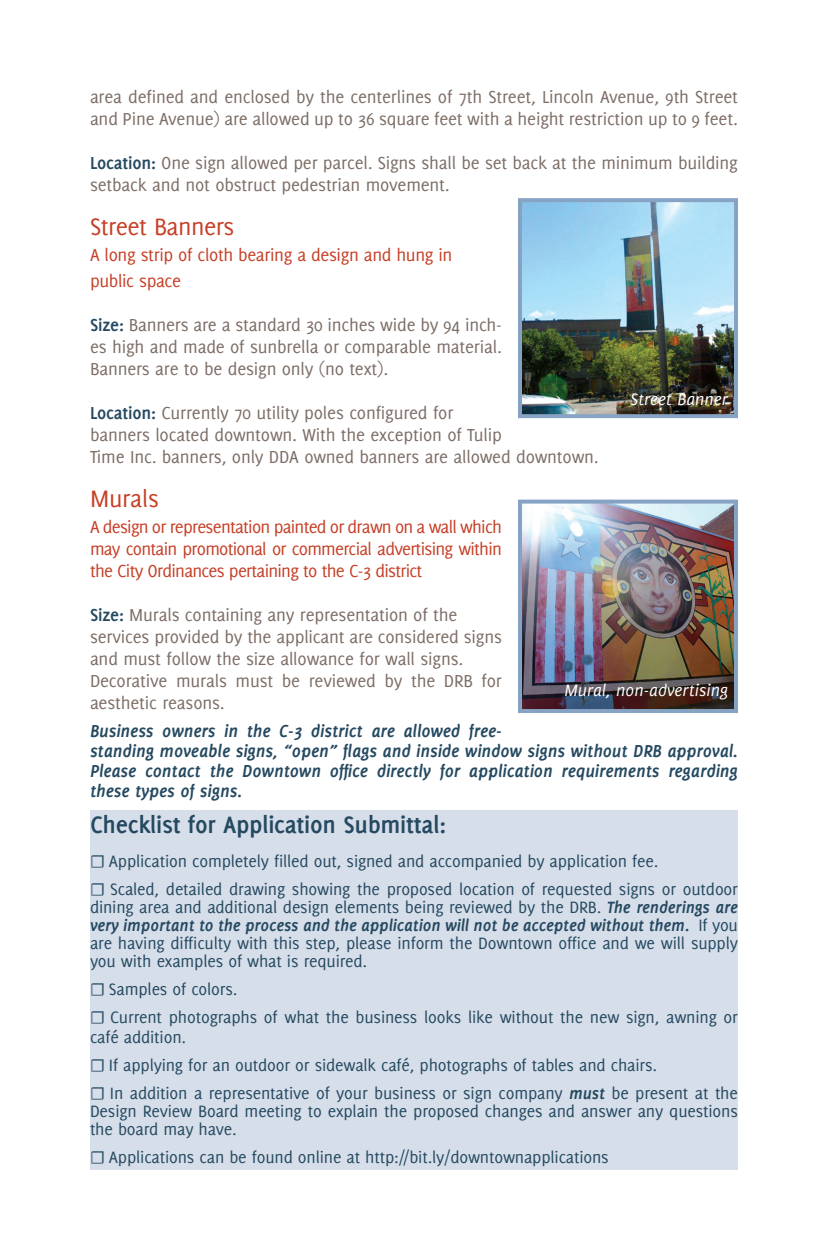
<style>
.page{position:relative;width:828px;height:1260px;background:#fff}
.page>*{position:absolute;margin:0;border:0;box-sizing:border-box;transform-origin:0 0}
.t1{font:700 26px "Delicious";letter-spacing:-.01em;color:#254960}
.t2{font:26px "Delicious";letter-spacing:-.02em;color:#c63f27}
.t3{font:19px/22px "Delicious";letter-spacing:-.01em;color:#7c6d65}
.t4{font:italic 700 19px/20px "Delicious";letter-spacing:-.01em;color:#254960}
.t5{font:19px/22px "Delicious";letter-spacing:-.04em;color:#c63f27;text-align:justify}
.t6{font:19px "Delicious";letter-spacing:-.02em;color:#c63f27}
.t7{font:18px/18px "Delicious";letter-spacing:-.01em;color:#254960;text-align:justify}
.t8{font:italic 18px "Delicious";color:#fff}
.s1{font-weight:700;color:#254960}
.s2{font-family:"Minion Pro"}
.s3{font-weight:700;font-style:italic}
.s4{font-weight:700}
</style>
<div class="page">
<div style="left:90px;top:810px;width:648px;height:360px;background:#d6deea"></div>
<img style="left:523px;top:203px;width:210px;height:210px">
<div style="left:518px;top:198px;width:220px;height:220px;border:4px solid #87a3c4"></div>
<img style="left:523px;top:505px;width:210px;height:203px">
<div style="left:518px;top:500px;width:220px;height:213px;border:4px solid #87a3c4"></div>
<p class="t3" style="left:90px;top:86px;width:650px">area defined and enclosed by the centerlines of 7th Street, Lincoln Avenue, 9th Street and Pine Avenue) are allowed up to 36 square feet with a height restriction up to 9 feet.</p>
<p class="t3" style="left:90px;top:152px;width:649px"><span class="s1">Location:</span> One sign allowed per parcel. Signs shall be set back at the minimum building setback and not obstruct pedestrian movement.</p>
<p class="t2" style="left:90px;top:212px;width:146px">Street Banners</p>
<p class="t6" style="left:90px;top:244px;width:364px">A long strip of cloth bearing a design and hung in</p>
<p class="t6" style="left:90px;top:270px;width:92px">public space</p>
<p class="t3" style="left:90px;top:314px;width:414px;text-align:justify"><span class="s1">Size:</span> Banners are a standard 30 inches wide by 94 inch&shy;es high and made of sunbrella or comparable material.<br>Banners are to be design only (no text).</p>
<p class="t3" style="left:90px;top:402px;width:365px"><span class="s1">Location:</span> Currently 70 utility poles configured for</p>
<p class="t3" style="left:90px;top:424px;width:510px">banners located downtown. With the exception of Tulip<br>Time Inc. banners, only DDA owned banners are allowed downtown.</p>
<p class="t2" style="left:90px;top:484px;width:70px">Murals</p>
<p class="t5" style="left:90px;top:516px;width:413px">A design or representation painted or drawn on a wall which may contain promotional or commercial advertising within the City Ordinances pertaining to the C-3 district</p>
<p class="t3" style="left:90px;top:604px;width:369px"><span class="s1">Size:</span> Murals containing any representation of the</p>
<p class="t3" style="left:90px;top:626px;width:414px">services provided by the applicant are considered signs and must follow the size allowance for wall signs.</p>
<p class="t3" style="left:90px;top:670px;width:414px">Decorative murals must be reviewed by the DRB for aesthetic reasons.</p>
<p class="t4" style="left:90px;top:721px;width:650px">Business owners in the C-3 district are allowed free-<br>standing moveable signs, “open” flags and inside window signs without DRB approval.<br>Please contact the Downtown office directly for application requirements regarding these types of signs.</p>
<p class="t1" style="left:90px;top:810px;width:358px">Checklist for Application Submittal:</p>
<p class="t7" style="left:90px;top:852px;width:570px"><span class="s2">☐</span> Application completely filled out, signed and accompanied by application fee.</p>
<p class="t7" style="left:90px;top:880px;width:649px"><span class="s2">☐</span> Scaled, detailed drawing showing the proposed location of requested signs or outdoor dining area and additional design elements being reviewed by the DRB. <span class="s3">The renderings are very important to the process and the application will not be accepted without them</span><span class="s4">.</span> If you are having difficulty with this step, please inform the Downtown office and we will supply you with examples of what is required.</p>
<p class="t7" style="left:90px;top:980px;width:149px"><span class="s2">☐</span> Samples of colors.</p>
<p class="t7" style="left:90px;top:1007px;width:649px;line-height:20px"><span class="s2">☐</span> Current photographs of what the business looks like without the new sign, awning or café addition.</p>
<p class="t7" style="left:90px;top:1056px;width:569px"><span class="s2">☐</span> If applying for an outdoor or sidewalk café, photographs of tables and chairs.</p>
<p class="t7" style="left:90px;top:1084px;width:649px"><span class="s2">☐</span> In addition a representative of your business or sign company <span class="s3">must</span> be present at the Design Review Board meeting to explain the proposed changes and answer any questions the board may have.</p>
<p class="t7" style="left:90px;top:1148px;width:520px"><span class="s2">☐</span> Applications can be found online at http://bit.ly/downtownapplications</p>
<p class="t8" style="left:630px;top:389px;width:99px">Street Banner</p>
<p class="t8" style="left:565px;top:680px;width:165px">Mural, non-advertising</p>
</div>
